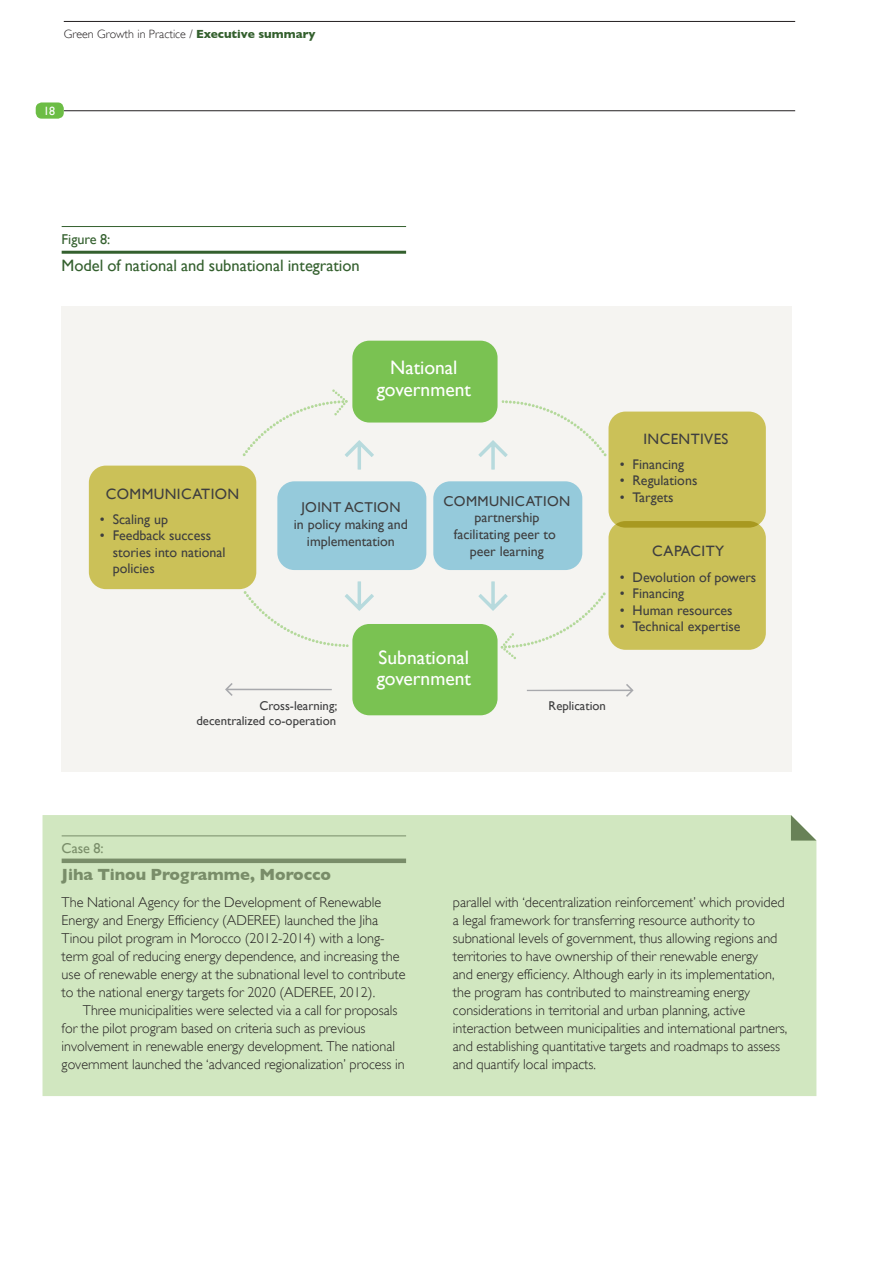
<style>
.page{position:relative;width:893px;height:1263px;background:#fff}
.page>*{position:absolute;margin:0;border:0;box-sizing:border-box;transform-origin:0 0}
.t1{font:19.5px/21.5px "Gill Sans";color:#fff;text-align:center}
.Figure_title{font:16.5px "Gill Sans";color:#34602e}
.Box_title{font:700 16.5px "Gill Sans";color:#798d69}
.t2{font:15px "Gill Sans";letter-spacing:.025em;color:#3e3e3f}
.Body_copy___para_ind{font:300 14.25px/18px "Gill Sans";color:#231f20}
.Body_copy___NO_inden{font:300 14.25px/18px "Gill Sans";color:#231f20}
.t3{font:14.25px "Gill Sans";letter-spacing:.025em;color:#3e3e3f}
.Figure_number{font:14.25px "Gill Sans";color:#34602e}
.Box_number{font:14.25px "Gill Sans";color:#798d69}
.t4{font:13.95px/16.8px "Gill Sans";color:#3e3e3f;text-align:center}
.t5{font:12.75px "Gill Sans";color:#3e3e3f}
.t6{font:300 12px "Gill Sans";color:#231f20}
.t7{font:12px "Gill Sans";color:#fff}
.s1{font-weight:700;color:#34602e}
</style>
<div class="page">
<hr style="left:64px;top:21px;width:731px;height:1px;background:#231f20">
<hr style="left:64px;top:110px;width:731px;height:1px;background:#231f20">
<div style="left:36px;top:102px;width:28px;height:17px;background:#6cbd45;border-radius:6px"></div>
<div style="left:62px;top:307px;width:730px;height:465px;background:#f5f4f1"></div>
<div style="left:277px;top:481px;width:149px;height:89px;background:#95cadb;border-radius:17px"></div>
<div style="left:433px;top:481px;width:149px;height:89px;background:#95cadb;border-radius:17px"></div>
<svg style="left:527px;top:684px;width:106px;height:13px"></svg>
<svg style="left:225px;top:683px;width:107px;height:13px"></svg>
<div style="left:352px;top:341px;width:146px;height:81px;background:#7ac252;border-radius:17px"></div>
<div style="left:352px;top:624px;width:146px;height:91px;background:#7ac252;border-radius:17px"></div>
<div style="left:608px;top:412px;width:158px;height:116px;background:#cbc158;border-radius:17px"></div>
<div style="left:608px;top:521px;width:158px;height:129px;background:#cbc158;border-radius:17px"></div>
<div style="left:89px;top:466px;width:167px;height:123px;background:#cbc158;border-radius:17px"></div>
<svg style="left:243px;top:389px;width:131px;height:81px"></svg>
<svg style="left:478px;top:400px;width:129px;height:70px"></svg>
<svg style="left:478px;top:581px;width:128px;height:78px"></svg>
<svg style="left:243px;top:581px;width:131px;height:66px"></svg>
<hr style="left:62px;top:226px;width:344px;height:1px;background:#34602e">
<hr style="left:62px;top:251px;width:344px;height:3px;background:#34602e">
<div style="left:43px;top:815px;width:773px;height:281px;background:#d1e7c0"></div>
<hr style="left:62px;top:836px;width:344px;height:1px;background:#798d69">
<div style="left:62px;top:858px;width:344px;height:5px;background:#798d69"></div>
<svg style="left:791px;top:815px;width:25px;height:25px"></svg>
<p class="t6" style="left:64px;top:25px;width:253px">Green Growth in Practice / <span class="s1">Executive summary</span></p>
<p class="t7" style="left:43px;top:104px;width:13px">18</p>
<p class="Figure_number" style="left:62px;top:231px;width:50px">Figure 8:</p>
<p class="Figure_title" style="left:62px;top:255px;width:300px">Model of national and subnational integration</p>
<p class="t2" style="left:106px;top:485px;width:135px">COMMUNICATION</p>
<p class="t4" style="left:100px;top:510px;width:70px">• Scaling up</p>
<p class="t4" style="left:113px;top:527px;width:114px;text-align:left;text-indent:-13px">• Feedback success stories into national policies</p>
<p class="t1" style="left:377px;top:357px;width:96px">National government</p>
<p class="t3" style="left:301px;top:499px;width:101px">JOINT ACTION</p>
<p class="t4" style="left:294px;top:516px;width:116px">in policy making and implementation</p>
<p class="t3" style="left:444px;top:492px;width:128px">COMMUNICATION</p>
<p class="t4" style="left:454px;top:509px;width:103px">partnership facilitating peer to peer learning</p>
<p class="t1" style="left:377px;top:646px;width:96px;text-align:left">Subnational government</p>
<p class="t5" style="left:259px;top:699px;width:80px">Cross-learning;</p>
<p class="t5" style="left:549px;top:699px;width:59px">Replication</p>
<p class="t5" style="left:196px;top:714px;width:141px">decentralized co-operation</p>
<p class="t2" style="left:643px;top:430px;width:86px">INCENTIVES</p>
<p class="t4" style="left:620px;top:456px;width:66px">• Financing</p>
<p class="t4" style="left:620px;top:472px;width:79px">• Regulations</p>
<p class="t4" style="left:620px;top:489px;width:55px">• Targets</p>
<p class="t2" style="left:652px;top:542px;width:73px">CAPACITY</p>
<p class="t4" style="left:620px;top:569px;width:138px">• Devolution of powers</p>
<p class="t4" style="left:620px;top:585px;width:66px">• Financing</p>
<p class="t4" style="left:620px;top:602px;width:114px">• Human resources</p>
<p class="t4" style="left:620px;top:618px;width:122px">• Technical expertise</p>
<p class="Box_number" style="left:62px;top:840px;width:44px">Case 8:</p>
<p class="Box_title" style="left:62px;top:865px;width:271px">Jiha Tinou Programme, Morocco</p>
<p class="Body_copy___NO_inden" style="left:62px;top:893px;width:345px">The National Agency for the Development of Renewable Energy and Energy Efficiency (ADEREE) launched the Jiha Tinou pilot program in Morocco (2012-2014) with a long&shy;term goal of reducing energy dependence, and increasing the use of renewable energy at the subnational level to contribute to the national energy targets for 2020 (ADEREE, 2012).</p>
<p class="Body_copy___para_ind" style="left:62px;top:1001px;width:345px;text-indent:21px">Three municipalities were selected via a call for proposals for the pilot program based on criteria such as previous involvement in renewable energy development. The national government launched the ‘advanced regionalization’ process in</p>
<p class="Body_copy___para_ind" style="left:453px;top:893px;width:336px">parallel with ‘decentralization reinforcement’ which provided a legal framework for transferring resource authority to subnational levels of government, thus allowing regions and territories to have ownership of their renewable energy<br>and energy efficiency. Although early in its implementation, the program has contributed to mainstreaming energy considerations in territorial and urban planning, active interaction between municipalities and international partners, and establishing quantitative targets and roadmaps to assess and quantify local impacts.</p>
</div>
